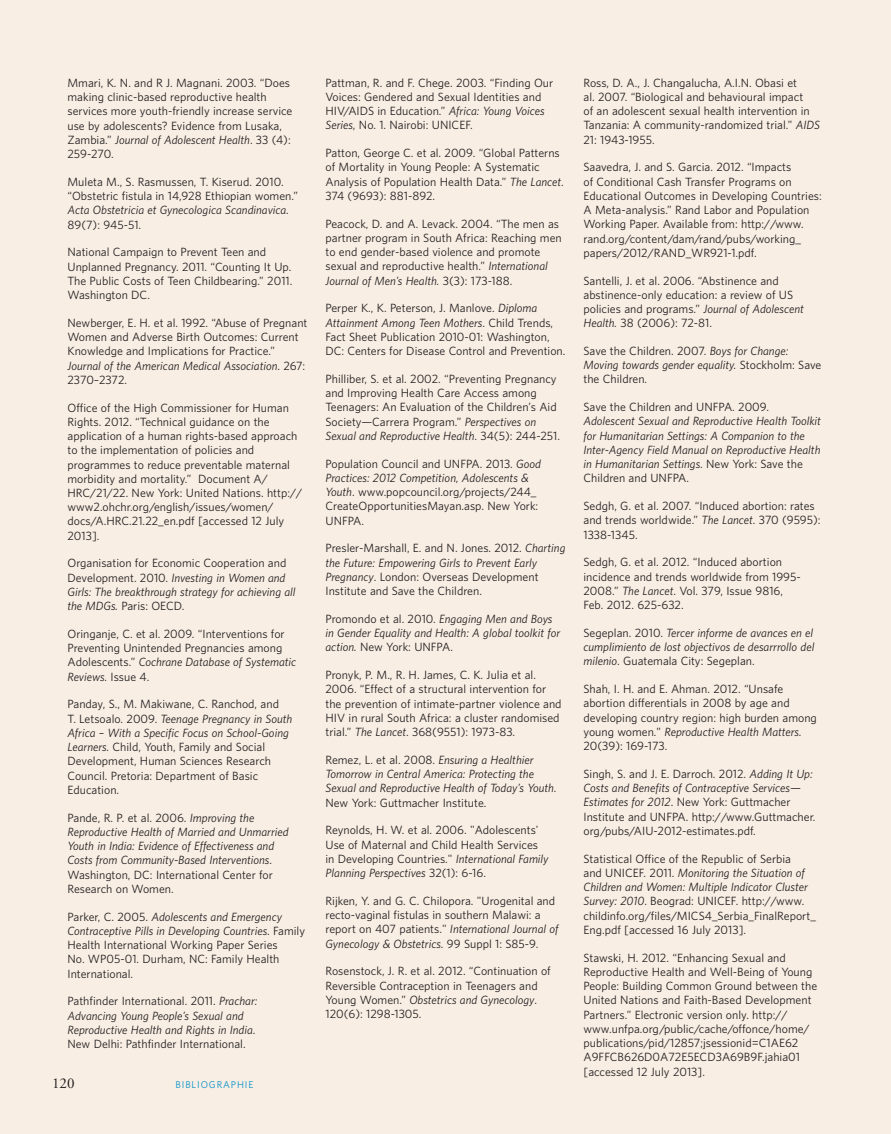
<style>
.page{position:relative;width:891px;height:1134px;background:#f8eee4}
.page>*{position:absolute;margin:0;border:0;box-sizing:border-box;transform-origin:0 0}
.t1{font:15px "Adobe Garamond";color:#231f20}
.t2{font:10.8px/14.2px "UNFPA Text";color:#231f20}
.t3{font:italic 10.8px/14.2px "UNFPA Text";color:#231f20}
.t4{font:9px/10.5px "UNFPA Text";letter-spacing:.015em;color:#231f20;scale:.8 1}
.t5{font:9px "UNFPA Text";letter-spacing:.1em;color:#0791c8}
.s1{font-style:italic}
.s2{font-style:normal}
</style>
<div class="page">
<p class="t2" style="left:583px;top:75px;width:238px">Ross, D. A., J. Changalucha, A.I.N. Obasi et<br>al. 2007. “Biological and behavioural impact<br>of an adolescent sexual health intervention in Tanzania: A community-randomized trial.” <span class="s1">AIDS </span>21: 1943-1955.</p>
<p class="t2" style="left:583px;top:160px;width:240px">Saavedra, J. and S. Garcia. 2012. “Impacts<br>of Conditional Cash Transfer Programs on Educational Outcomes in Developing Countries:<br>A Meta-analysis.” Rand Labor and Population Working Paper. Available from: http://www. rand.org/content/dam/rand/pubs/working_ papers/2012/RAND_WR921-1.pdf.</p>
<p class="t2" style="left:583px;top:273px;width:222px">Santelli, J. et al. 2006. “Abstinence and abstinence-only education: a review of US policies and programs.” <span class="s1">Journal of Adolescent Health.</span> 38 (2006): 72-81.</p>
<p class="t2" style="left:583px;top:343px;width:239px">Save the Children. 2007. <span class="s1">Boys for Change:<br>Moving towards gender equality.</span> Stockholm: Save the Children.</p>
<p class="t2" style="left:583px;top:400px;width:187px">Save the Children and UNFPA. 2009.</p>
<p class="t3" style="left:583px;top:414px;width:239px">Adolescent Sexual and Reproductive Health Toolkit for Humanitarian Settings: A Companion to the Inter-Agency Field Manual on Reproductive Health in Humanitarian Settings<span class="s2">. New York: Save the Children and UNFPA.</span></p>
<p class="t2" style="left:583px;top:499px;width:239px">Sedgh, G. et al. 2007. “Induced abortion: rates and trends worldwide.” <span class="s1">The Lancet</span>. 370 (9595):<br>1338-1345.</p>
<p class="t2" style="left:583px;top:555px;width:219px">Sedgh, G. et al. 2012. “Induced abortion incidence and trends worldwide from 1995- 2008.” <span class="s1">The Lancet</span>. Vol. 379, Issue 9816, Feb. 2012. 625-632.</p>
<p class="t3" style="left:584px;top:625px;width:232px;text-align:justify"><span class="s2">Segeplan. 2010.</span> Tercer informe de avances en el cumplimiento de lost objectivos de desarrrollo del milenio<span class="s2">. Guatemala City: Segeplan.</span></p>
<p class="t2" style="left:584px;top:682px;width:235px">Shah, I. H. and E. Ahman. 2012. “Unsafe abortion differentials in 2008 by age and developing country region: high burden among young women<span class="s1">.</span>” <span class="s1">Reproductive Health Matters.<br></span>20(39): 169-173.</p>
<p class="t2" style="left:584px;top:766px;width:234px">Singh, S. and J. E. Darroch. 2012. <span class="s1">Adding It Up:<br>Costs and Benefits of Contraceptive Services— Estimates for 2012</span>. New York: Guttmacher Institute and UNFPA. http://www.Guttmacher. org/pubs/AIU-2012-estimates.pdf.</p>
<p class="t2" style="left:584px;top:851px;width:234px">Statistical Office of the Republic of Serbia<br>and UNICEF. 2011. <span class="s1">Monitoring the Situation of Children and Women: Multiple Indicator Cluster Survey: 2010</span>. Beograd: UNICEF. http://www. childinfo.org/files/MICS4_Serbia_FinalReport_ Eng.pdf [accessed 16 July 2013].</p>
<p class="t2" style="left:584px;top:950px;width:235px">Stawski, H. 2012. “Enhancing Sexual and Reproductive Health and Well-Being of Young People: Building Common Ground between the United Nations and Faith-Based Development Partners.” Electronic version only. http:// www.unfpa.org/public/cache/offonce/home/ publications/pid/12857;jsessionid=C1AE62<br>A9FFCB626D0A72E5ECD3A69B9F.jahia01 [accessed 12 July 2013].</p>
<p class="t2" style="left:325px;top:75px;width:229px">Pattman, R. and F. Chege. 2003. “Finding Our Voices: Gendered and Sexual Identities and HIV/AIDS in Education.” <span class="s1">Africa: Young Voices Series</span>, No. 1. Nairobi: UNICEF.</p>
<p class="t2" style="left:325px;top:146px;width:240px">Patton, George C. et al. 2009. “Global Patterns of Mortality in Young People: A Systematic Analysis of Population Health Data.” <span class="s1">The Lancet</span>.<br>374 (9693): 881-892.</p>
<p class="t2" style="left:325px;top:216px;width:238px">Peacock, D. and A. Levack. 2004. “The men as partner program in South Africa: Reaching men to end gender-based violence and promote sexual and reproductive health.” <span class="s1">International Journal of Men’s Health.</span> 3(3): 173-188.</p>
<p class="t2" style="left:325px;top:301px;width:242px">Perper K., K. Peterson, J. Manlove. <span class="s1">Diploma Attainment Among Teen Mothers</span>. Child Trends, Fact Sheet Publication 2010-01: Washington, DC: Centers for Disease Control and Prevention.</p>
<p class="t2" style="left:325px;top:371px;width:236px">Philliber, S. et al. 2002. “Preventing Pregnancy and Improving Health Care Access among Teenagers: An Evaluation of the Children’s Aid Society—Carrera Program.” <span class="s1">Perspectives on Sexual and Reproductive Health</span>. 34(5): 244-251.</p>
<p class="t2" style="left:325px;top:456px;width:217px">Population Council and UNFPA. 2013. <span class="s1">Good Practices: 2012 Competition, Adolescents &amp; Youth</span>. www.popcouncil.org/projects/244_ CreateOpportunitiesMayan.asp. New York:<br>UNFPA.</p>
<p class="t2" style="left:325px;top:541px;width:242px">Presler-Marshall, E. and N. Jones. 2012. <span class="s1">Charting the Future: Empowering Girls to Prevent Early Pregnancy</span>. London: Overseas Development Institute and Save the Children.</p>
<p class="t3" style="left:325px;top:611px;width:236px"><span class="s2">Promondo et al. 2010.</span> Engaging Men and Boys in Gender Equality and Health: A global toolkit for action. <span class="s2">New York: UNFPA.</span></p>
<p class="t2" style="left:325px;top:668px;width:238px">Pronyk, P. M., R. H. James, C. K. Julia et al.<br>2006. “Effect of a structural intervention for the prevention of intimate-partner violence and HIV in rural South Africa: a cluster randomised trial.” <span class="s1">The Lancet</span>. 368(9551): 1973-83.</p>
<p class="t3" style="left:325px;top:752px;width:233px"><span class="s2">Remez, L. et al. 2008.</span> Ensuring a Healthier<br>Tomorrow in Central America: Protecting the<br>Sexual and Reproductive Health of Today’s Youth.</p>
<p class="t2" style="left:325px;top:795px;width:163px">New York: Guttmacher Institute.</p>
<p class="t2" style="left:325px;top:823px;width:225px">Reynolds, H. W. et al. 2006. "Adolescents' Use of Maternal and Child Health Services in Developing Countries." <span class="s1">International Family Planning Perspectives</span> 32(1): 6-16.</p>
<p class="t2" style="left:325px;top:893px;width:234px">Rijken, Y. and G. C. Chilopora. "Urogenital and recto-vaginal fistulas in southern Malawi: a report on 407 patients." <span class="s1">International Journal of Gynecology &amp; Obstetrics</span>. 99 Suppl 1: S85-9.</p>
<p class="t2" style="left:325px;top:964px;width:227px">Rosenstock, J. R. et al. 2012. “Continuation of Reversible Contraception in Teenagers and Young Women.” <span class="s1">Obstetrics and Gynecology</span>.<br>120(6): 1298-1305.</p>
<p class="t2" style="left:68px;top:75px;width:227px">Mmari, K. N. and R J. Magnani. 2003. “Does making clinic-based reproductive health services more youth-friendly increase service use by adolescents? Evidence from Lusaka, Zambia.” <span class="s1">Journal of Adolescent Health</span>. 33 (4):<br>259-270.</p>
<p class="t2" style="left:68px;top:174px;width:232px">Muleta M., S. Rasmussen, T. Kiserud. 2010. “Obstetric fistula in 14,928 Ethiopian women.”</p>
<p class="t3" style="left:68px;top:203px;width:223px">Acta Obstetricia et Gynecologica Scandinavica.</p>
<p class="t2" style="left:68px;top:217px;width:75px">89(7): 945-51.</p>
<p class="t2" style="left:68px;top:245px;width:226px">National Campaign to Prevent Teen and Unplanned Pregnancy. 2011. “Counting It Up.<br>The Public Costs of Teen Childbearing.” 2011.<br>Washington DC.</p>
<p class="t2" style="left:68px;top:315px;width:242px">Newberger, E. H. et al. 1992. “Abuse of Pregnant Women and Adverse Birth Outcomes: Current Knowledge and Implications for Practice.” <span class="s1">Journal of the American Medical Association</span>. 267:<br>2370–2372.</p>
<p class="t2" style="left:68px;top:400px;width:236px">Office of the High Commissioner for Human Rights. 2012. “Technical guidance on the application of a human rights-based approach to the implementation of policies and programmes to reduce preventable maternal morbidity and mortality.” Document A/ HRC/21/22. New York: United Nations. http:// www2.ohchr.org/english/issues/women/ docs/A.HRC.21.22_en.pdf [accessed 12 July 2013].</p>
<p class="t3" style="left:68px;top:556px;width:230px"><span class="s2">Organisation for Economic Cooperation and Development. 2010.</span> Investing in Women and Girls: The breakthrough strategy for achieving all the MDGs. <span class="s2">Paris: OECD.</span></p>
<p class="t2" style="left:68px;top:626px;width:230px">Oringanje, C. et al. 2009. “Interventions for Preventing Unintended Pregnancies among Adolescents.” <span class="s1">Cochrane Database of Systematic Reviews.</span> Issue 4.</p>
<p class="t2" style="left:68px;top:697px;width:226px">Panday, S., M. Makiwane, C. Ranchod, and<br>T. Letsoalo. 2009. <span class="s1">Teenage Pregnancy in South Africa – With a Specific Focus on School-Going Learners.</span> Child, Youth, Family and Social Development, Human Sciences Research Council. Pretoria: Department of Basic Education.</p>
<p class="t3" style="left:68px;top:810px;width:223px"><span class="s2">Pande, R. P. et al. 2006.</span> Improving the Reproductive Health of Married and Unmarried Youth in India: Evidence of Effectiveness and Costs from Community-Based Interventions<span class="s2">.<br>Washington, DC: International Center for Research on Women.</span></p>
<p class="t2" style="left:68px;top:909px;width:239px">Parker, C. 2005. <span class="s1">Adolescents and Emergency Contraceptive Pills in Developing Countries</span>. Family Health International Working Paper Series<br>No. WP05-01. Durham, NC: Family Health International.</p>
<p class="t3" style="left:68px;top:994px;width:191px"><span class="s2">Pathfinder International. 2011.</span> Prachar:<br>Advancing Young People’s Sexual and Reproductive Health and Rights in India<span class="s2">.<br>New Delhi: Pathfinder International.</span></p>
<p class="t4" style="left:262px;top:82px;width:67px">Life expectancy</p>
<p class="t4" style="left:336px;top:82px;width:40px;text-align:justify">Maternal mortality ratio</p>
<p class="t4" style="left:395px;top:82px;width:80px">Primary enrolment (gross) M/F</p>
<p class="t4" style="left:470px;top:82px;width:73px">Proportion reaching grade 5<br>M/F</p>
<p class="t4" style="left:608px;top:82px;width:49px;text-align:justify">% Illiterate (&gt;15 years)<br>M/F</p>
<p class="t4" style="left:680px;top:82px;width:43px">Births per<br>1,000 women aged<br>15-19</p>
<p class="t4" style="left:209px;top:81px;width:40px">Infant mortality<br>Total per</p>
<p class="t4" style="left:209px;top:124px;width:26px">births</p>
<p class="t4" style="left:723px;top:82px;width:60px">Contraceptive<br>Prevalence</p>
<p class="t4" style="left:722px;top:109px;width:34px">Any method</p>
<p class="t4" style="left:762px;top:109px;width:38px">Modern methods</p>
<p class="t4" style="left:803px;top:113px;width:34px">(15-49)<br>M/F</p>
<h1 class="t1" style="left:52px;top:1075px;width:24px">120</h1>
<p class="t5" style="left:176px;top:1078px;width:79px">BIBLIOGRAPHIE</p>
</div>
